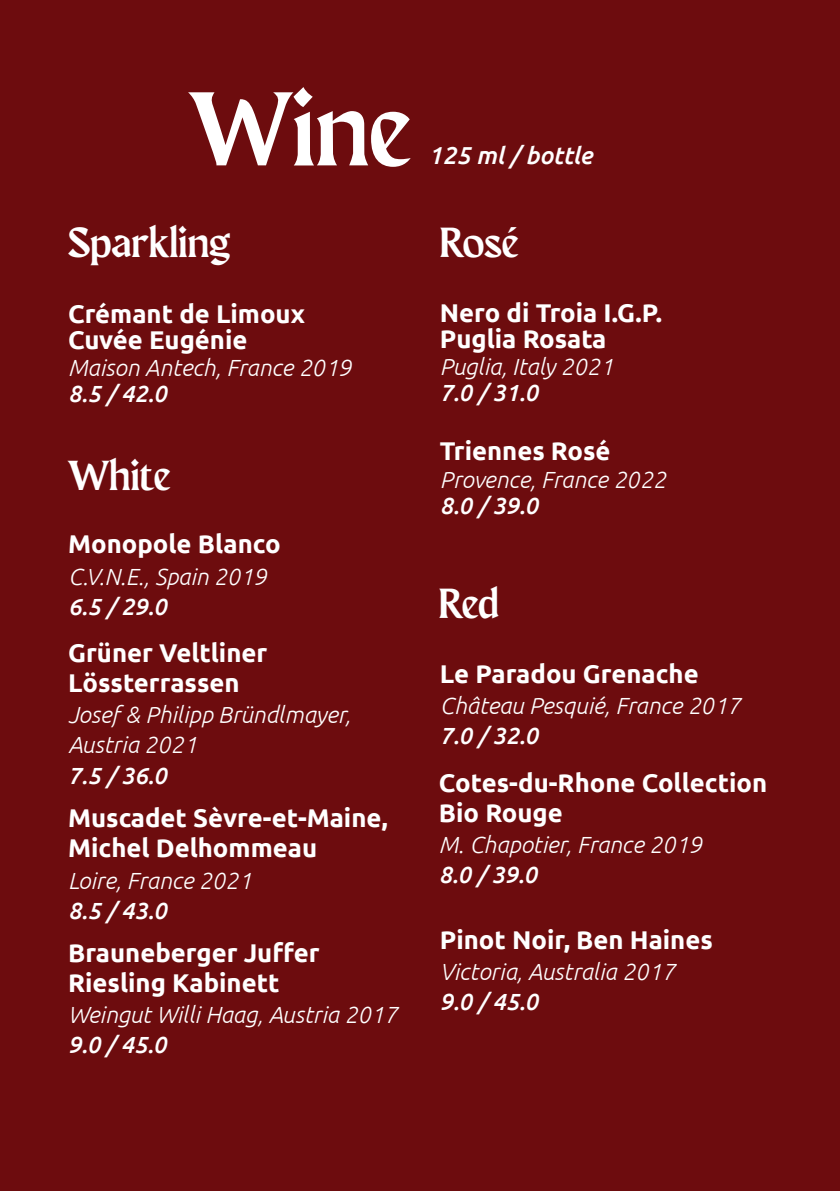
<style>
.page{position:relative;width:840px;height:1191px;background:#fff}
.page>*{position:absolute;margin:0;border:0;box-sizing:border-box;transform-origin:0 0}
.t1{font:105px "Maragsa Display";color:#fff}
.t2{font:42px "Maragsa Display";color:#fff}
.t3{font:700 25.6px/30px "Ubuntu";color:#fff}
.t4{font:italic 500 24.4px "Ubuntu";color:#fff}
.t5{font:italic 300 23.4px "Ubuntu";color:#fff}
.t6{font:italic 500 23.4px "Ubuntu";color:#fff}
</style>
<div class="page">
<div style="left:0;top:0;width:839px;height:1191px;background:#6d0c0e"></div>
<p class="t1" style="left:189px;top:66px;width:223px">Wine</p>
<p class="t4" style="left:428px;top:140px;width:166px">125 ml / bottle</p>
<p class="t2" style="left:68px;top:218px;width:164px">Sparkling</p>
<p class="t2" style="left:439px;top:218px;width:80px">Rosé</p>
<p class="t3" style="left:68px;top:298px;width:238px">Crémant de Limoux</p>
<p class="t3" style="left:68px;top:324px;width:181px">Cuvée Eugénie</p>
<p class="t5" style="left:68px;top:353px;width:284px">Maison Antech, France 2019</p>
<p class="t6" style="left:68px;top:379px;width:100px">8.5 / 42.0</p>
<p class="t2" style="left:68px;top:450px;width:104px">White</p>
<p class="t3" style="left:68px;top:529px;width:214px">Monopole Blanco</p>
<p class="t5" style="left:68px;top:562px;width:200px">C.V.N.E., Spain 2019</p>
<p class="t6" style="left:68px;top:592px;width:100px">6.5 / 29.0</p>
<p class="t3" style="left:68px;top:637px;width:201px">Grüner Veltliner<br>Lössterrassen</p>
<p class="t5" style="left:68px;top:701px;width:284px">Josef &amp; Philipp Bründlmayer,</p>
<p class="t5" style="left:68px;top:731px;width:130px">Austria 2021</p>
<p class="t6" style="left:68px;top:761px;width:100px">7.5 / 36.0</p>
<p class="t3" style="left:68px;top:803px;width:321px">Muscadet Sèvre-et-Maine,<br>Michel Delhommeau</p>
<p class="t5" style="left:68px;top:866px;width:185px">Loire, France 2021</p>
<p class="t6" style="left:68px;top:896px;width:100px">8.5 / 43.0</p>
<p class="t3" style="left:68px;top:937px;width:253px">Brauneberger Juffer</p>
<p class="t3" style="left:68px;top:967px;width:213px">Riesling Kabinett</p>
<p class="t5" style="left:68px;top:1000px;width:330px">Weingut Willi Haag, Austria 2017</p>
<p class="t6" style="left:68px;top:1030px;width:100px">9.0 / 45.0</p>
<p class="t3" style="left:439px;top:297px;width:223px">Nero di Troia I.G.P.</p>
<p class="t3" style="left:439px;top:323px;width:168px">Puglia Rosata</p>
<p class="t5" style="left:439px;top:352px;width:175px">Puglia, Italy 2021</p>
<p class="t6" style="left:439px;top:378px;width:100px">7.0 / 31.0</p>
<p class="t3" style="left:439px;top:436px;width:172px">Triennes Rosé</p>
<p class="t5" style="left:439px;top:465px;width:227px">Provence, France 2022</p>
<p class="t6" style="left:439px;top:491px;width:100px">8.0 / 39.0</p>
<p class="t2" style="left:438px;top:578px;width:62px">Red</p>
<p class="t3" style="left:439px;top:658px;width:260px">Le Paradou Grenache</p>
<p class="t5" style="left:439px;top:691px;width:302px">Château Pesquié, France 2017</p>
<p class="t6" style="left:439px;top:721px;width:100px">7.0 / 32.0</p>
<p class="t3" style="left:438px;top:767px;width:329px">Cotes-du-Rhone Collection<br>Bio Rouge</p>
<p class="t5" style="left:438px;top:830px;width:264px">M. Chapotier, France 2019</p>
<p class="t6" style="left:438px;top:860px;width:100px">8.0 / 39.0</p>
<p class="t3" style="left:439px;top:924px;width:274px">Pinot Noir, Ben Haines</p>
<p class="t5" style="left:439px;top:957px;width:236px">Victoria, Australia 2017</p>
<p class="t6" style="left:439px;top:987px;width:100px">9.0 / 45.0</p>
</div>
